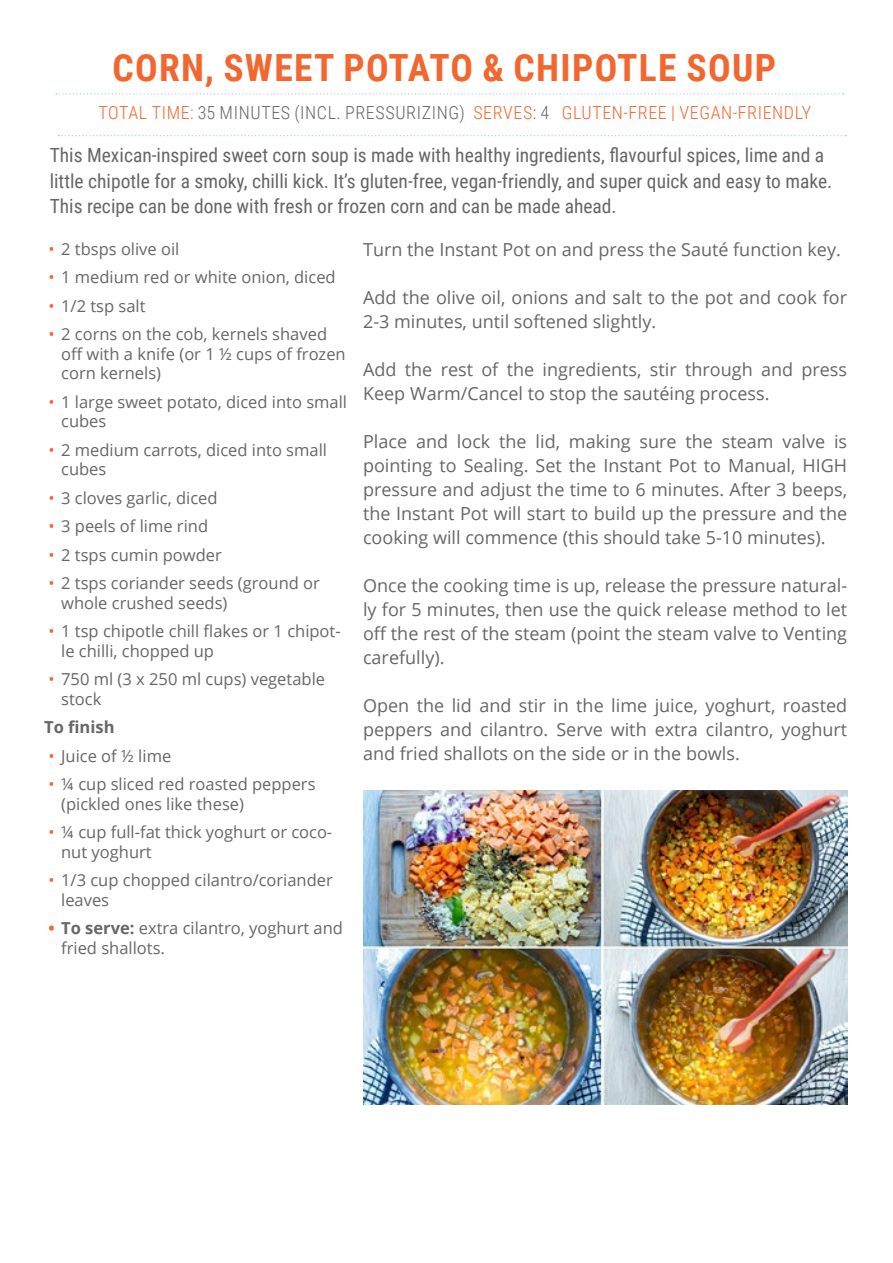
<style>
.page{position:relative;width:893px;height:1263px;background:#fff}
.page>*{position:absolute;margin:0;border:0;box-sizing:border-box;transform-origin:0 0}
.t1{font:700 37.5px "Roboto Condensed";letter-spacing:.035em;color:#f2672f}
.t2{font:19.5px/25.5px "Roboto Condensed";color:#666}
.t3{font:18px/24px "Open Sans";color:#666;text-align:justify}
.t4{font:300 18px "Roboto Condensed";letter-spacing:.035em;color:#f2672f}
.t5{font:16.5px/19.5px "Open Sans";color:#666}
.t6{font:700 16.5px "Open Sans";color:#666}
.s1{color:#666}
.s2{color:#f2672f}
.s3{font-weight:700;color:#f2672f}
.s4{font-weight:700}
</style>
<div class="page">
<svg style="left:56px;top:93px;width:788px;height:1px"></svg>
<svg style="left:58px;top:135px;width:788px;height:1px"></svg>
<img style="left:363px;top:790px;width:484px;height:315px">
<h1 class="t1" style="left:113px;top:41px;width:665px">CORN, SWEET POTATO &amp; CHIPOTLE SOUP</h1>
<p class="t4" style="left:98px;top:100px;width:714px">TOTAL TIME: <span class="s1">35 MINUTES (INCL. PRESSURIZING)</span> SERVES<span class="s1">: 4</span> GLUTEN-FREE | VEGAN-FRIENDLY</p>
<p class="t2" style="left:50px;top:142px;width:784px">This Mexican-inspired sweet corn soup is made with healthy ingredients, flavourful spices, lime and a little chipotle for a smoky, chilli kick. It’s gluten-free, vegan-friendly, and super quick and easy to make.<br>This recipe can be done with fresh or frozen corn and can be made ahead.</p>
<p class="t5" style="left:48px;top:239px;width:133px"><span class="s2">•</span> 2 tbsps olive oil</p>
<p class="t5" style="left:48px;top:267px;width:289px"><span class="s2">•</span> 1 medium red or white onion, diced</p>
<p class="t5" style="left:48px;top:296px;width:99px"><span class="s2">•</span> 1/2 tsp salt</p>
<p class="t5" style="left:61px;top:324px;width:286px;text-indent:-13px"><span class="s2">•</span> 2 corns on the cob, kernels shaved off with a knife (or 1 ½ cups of frozen corn kernels)</p>
<p class="t5" style="left:61px;top:392px;width:287px;text-indent:-13px"><span class="s2">•</span> 1 large sweet potato, diced into small cubes</p>
<p class="t5" style="left:61px;top:440px;width:267px;text-indent:-13px"><span class="s2">•</span> 2 medium carrots, diced into small cubes</p>
<p class="t5" style="left:48px;top:488px;width:171px"><span class="s2">•</span> 3 cloves garlic, diced</p>
<p class="t5" style="left:48px;top:516px;width:161px"><span class="s2">•</span> 3 peels of lime rind</p>
<p class="t5" style="left:48px;top:545px;width:175px"><span class="s2">•</span> 2 tsps cumin powder</p>
<p class="t5" style="left:61px;top:573px;width:260px;text-indent:-13px"><span class="s2">•</span> 2 tsps coriander seeds (ground or whole crushed seeds)</p>
<p class="t5" style="left:61px;top:621px;width:281px;text-indent:-13px"><span class="s2">•</span> 1 tsp chipotle chill flakes or 1 chipot&shy;le chilli, chopped up</p>
<p class="t5" style="left:61px;top:669px;width:265px;text-indent:-13px"><span class="s2">•</span> 750 ml (3 x 250 ml cups) vegetable stock</p>
<p class="t6" style="left:44px;top:716px;width:72px">To finish</p>
<p class="t5" style="left:48px;top:746px;width:124px"><span class="s2">•</span> Juice of ½ lime</p>
<p class="t5" style="left:61px;top:774px;width:256px;text-indent:-13px"><span class="s2">•</span> ¼ cup sliced red roasted peppers (pickled ones like these)</p>
<p class="t5" style="left:61px;top:822px;width:273px;text-indent:-13px"><span class="s2">•</span> ¼ cup full-fat thick yoghurt or coco&shy;nut yoghurt</p>
<p class="t5" style="left:61px;top:870px;width:273px;text-indent:-13px"><span class="s2">•</span> 1/3 cup chopped cilantro/coriander leaves</p>
<p class="t5" style="left:61px;top:918px;width:283px;text-indent:-13px"><span class="s3">•</span> <span class="s4">To serve:</span> extra cilantro, yoghurt and fried shallots.</p>
<p class="t3" style="left:363px;top:237px;width:479px">Turn the Instant Pot on and press the Sauté function key.</p>
<p class="t3" style="left:363px;top:285px;width:486px">Add the olive oil, onions and salt to the pot and cook for<br>2-3 minutes, until softened slightly.</p>
<p class="t3" style="left:363px;top:357px;width:486px">Add the rest of the ingredients, stir through and press<br>Keep Warm/Cancel to stop the sautéing process.</p>
<p class="t3" style="left:363px;top:429px;width:486px">Place and lock the lid, making sure the steam valve is pointing to Sealing. Set the Instant Pot to Manual, HIGH pressure and adjust the time to 6 minutes. After 3 beeps, the Instant Pot will start to build up the pressure and the cooking will commence (this should take 5-10 minutes).</p>
<p class="t3" style="left:363px;top:573px;width:486px">Once the cooking time is up, release the pressure natural&shy;ly for 5 minutes, then use the quick release method to let off the rest of the steam (point the steam valve to Venting carefully).</p>
<p class="t3" style="left:363px;top:693px;width:486px">Open the lid and stir in the lime juice, yoghurt, roasted peppers and cilantro. Serve with extra cilantro, yoghurt and fried shallots on the side or in the bowls.</p>
</div>
